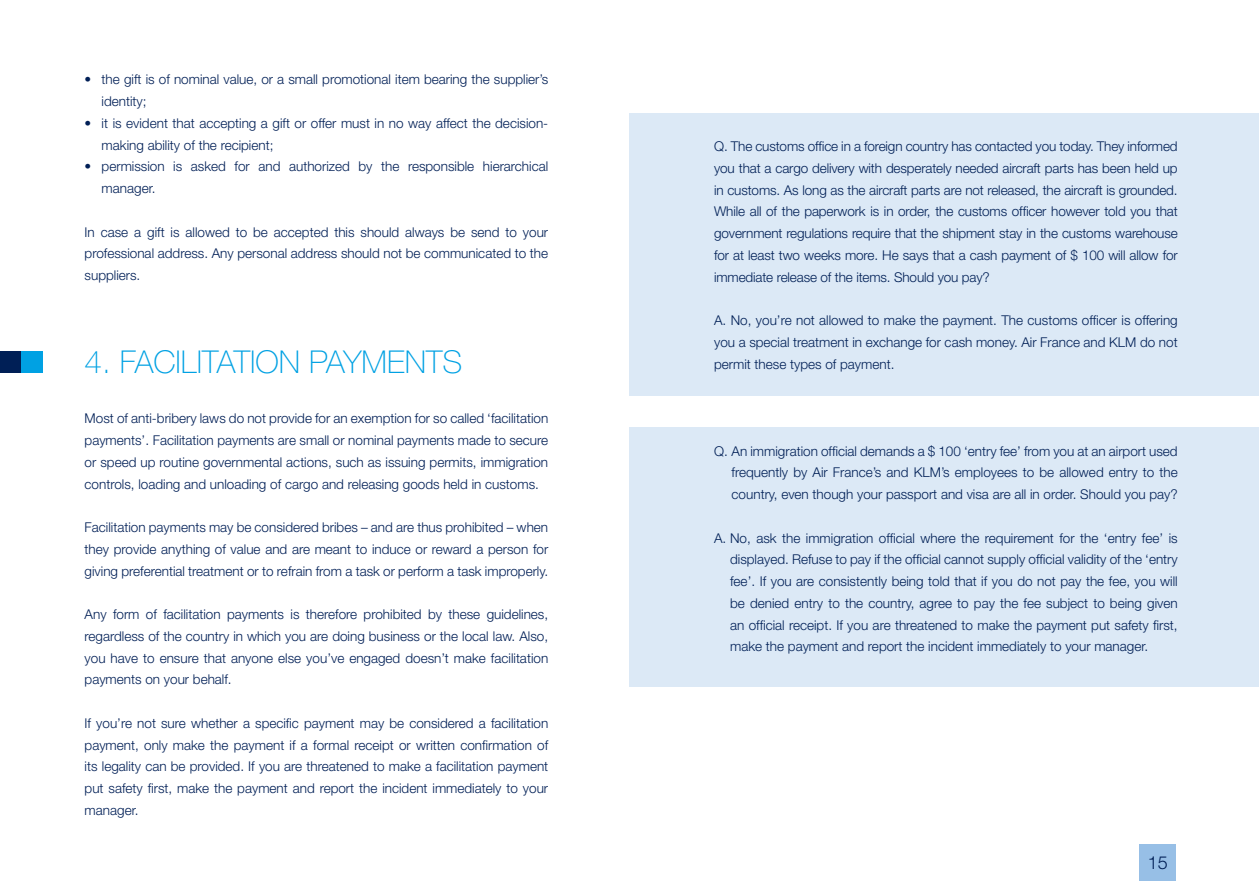
<style>
.page{position:relative;width:1259px;height:893px;background:#fff}
.page>*{position:absolute;margin:0;border:0;box-sizing:border-box;transform-origin:0 0}
.t1{font:100 31.5px "Helvetica Neue";color:#00a1e3}
.t2{font:300 18px "Helvetica Neue";color:#001f56}
.t3{font:300 13.5px/21.8px "Helvetica Neue";color:#001f56;text-align:justify}
</style>
<div class="page">
<div style="left:629px;top:427px;width:630px;height:260px;background:#dce9f6"></div>
<div style="left:629px;top:113px;width:630px;height:282px;background:#dce9f6"></div>
<div style="left:0;top:351px;width:21px;height:21px;background:#001f56"></div>
<div style="left:21px;top:351px;width:22px;height:21px;background:#00a1e3"></div>
<div style="left:1140px;top:844px;width:36px;height:36px;background:#97bfe6"></div>
<p class="t3" style="left:102px;top:68px;width:448px;text-indent:-17px">• the gift is of nominal value, or a small promotional item bearing the supplier’s identity;</p>
<p class="t3" style="left:102px;top:112px;width:448px;text-indent:-17px">• it is evident that accepting a gift or offer must in no way affect the decision&shy;making ability of the recipient;</p>
<p class="t3" style="left:102px;top:155px;width:448px;text-indent:-17px">• permission is asked for and authorized by the responsible hierarchical manager.</p>
<p class="t3" style="left:85px;top:221px;width:465px">In case a gift is allowed to be accepted this should always be send to your professional address. Any personal address should not be communicated to the suppliers.</p>
<h1 class="t1" style="left:85px;top:344px;width:379px">4. FACILITATION PAYMENTS</h1>
<p class="t3" style="left:85px;top:407px;width:465px">Most of anti-bribery laws do not provide for an exemption for so called ‘facilitation payments’. Facilitation payments are small or nominal payments made to secure or speed up routine governmental actions, such as issuing permits, immigration controls, loading and unloading of cargo and releasing goods held in customs.</p>
<p class="t3" style="left:85px;top:516px;width:465px">Facilitation payments may be considered bribes – and are thus prohibited – when they provide anything of value and are meant to induce or reward a person for giving preferential treatment or to refrain from a task or perform a task improperly.</p>
<p class="t3" style="left:85px;top:603px;width:465px">Any form of facilitation payments is therefore prohibited by these guidelines, regardless of the country in which you are doing business or the local law. Also, you have to ensure that anyone else you’ve engaged doesn’t make facilitation payments on your behalf.</p>
<p class="t3" style="left:85px;top:712px;width:465px">If you’re not sure whether a specific payment may be considered a facilitation payment, only make the payment if a formal receipt or written confirmation of its legality can be provided. If you are threatened to make a facilitation payment put safety first, make the payment and report the incident immediately to your manager.</p>
<p class="t3" style="left:714px;top:135px;width:465px">Q. The customs office in a foreign country has contacted you today. They informed you that a cargo delivery with desperately needed aircraft parts has been held up in customs. As long as the aircraft parts are not released, the aircraft is grounded.<br>While all of the paperwork is in order, the customs officer however told you that government regulations require that the shipment stay in the customs warehouse for at least two weeks more. He says that a cash payment of $ 100 will allow for immediate release of the items. Should you pay?</p>
<p class="t3" style="left:714px;top:309px;width:465px">A. No, you’re not allowed to make the payment. The customs officer is offering you a special treatment in exchange for cash money. Air France and KLM do not permit these types of payment.</p>
<p class="t3" style="left:731px;top:440px;width:447px;text-indent:-18px">Q. An immigration official demands a $ 100 ‘entry fee’ from you at an airport used frequently by Air France’s and KLM’s employees to be allowed entry to the country, even though your passport and visa are all in order. Should you pay?</p>
<p class="t3" style="left:730px;top:527px;width:449px;text-indent:-16px">A. No, ask the immigration official where the requirement for the ‘entry fee’ is displayed. Refuse to pay if the official cannot supply official validity of the ‘entry fee’. If you are consistently being told that if you do not pay the fee, you will be denied entry to the country, agree to pay the fee subject to being given an official receipt. If you are threatened to make the payment put safety first, make the payment and report the incident immediately to your manager.</p>
<h2 class="t2" style="left:1148px;top:852px;width:22px">15</h2>
</div>
